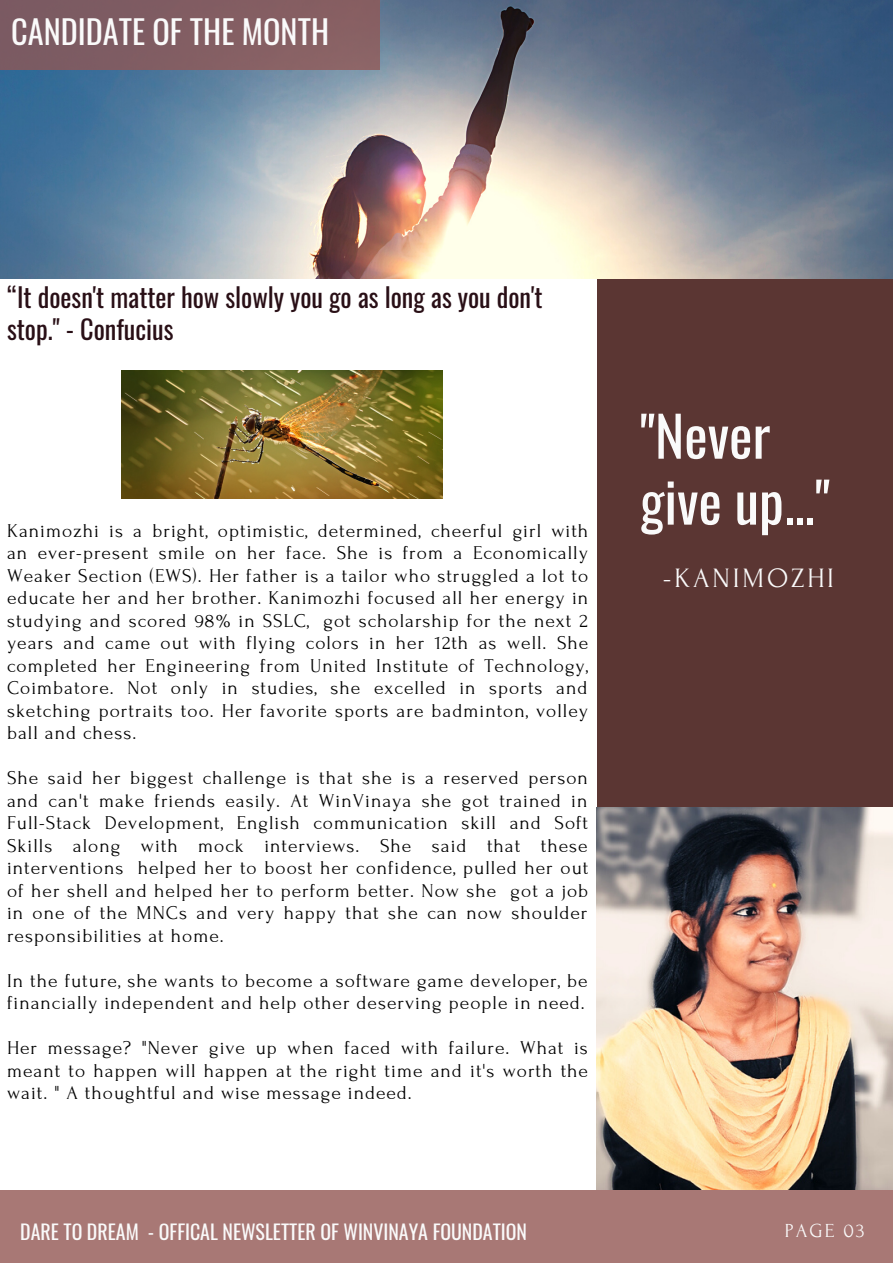
<style>
.page{position:relative;width:893px;height:1264px;background:#fff}
.page>*{position:absolute;margin:0;border:0;box-sizing:border-box;transform-origin:0 0}
.t1{font:55.5px/65.8px "Oswald";color:#fafafa}
.t2{font:32.25px "Oswald";color:#fafafa}
.t3{font:28.05px "Forum";letter-spacing:.1em;color:#fafafa}
.t4{font:26.25px/31.5px "Oswald";color:#290f16}
.t5{font:19.95px "Oswald";color:#fafafa}
.t6{font:19.95px "Forum";letter-spacing:.1em;color:#fafafa}
.t7{font:19.5px/22.5px "Forum";letter-spacing:.05em;color:#000;text-align:justify}
</style>
<div class="page">
<div style="left:596px;top:278px;width:296px;height:544px;background:#5b3633"></div>
<div style="left:0;top:1190px;width:892px;height:72px;background:#a87875"></div>
<img style="left:0;top:0;width:892px;height:279px">
<img style="left:121px;top:370px;width:321px;height:128px">
<img style="left:596px;top:807px;width:296px;height:382px">
<div style="left:0;top:0;width:379px;height:70px;background:#825d63"></div>
<p class="t2" style="left:11px;top:6px;width:319px">CANDIDATE OF THE MONTH</p>
<p class="t4" style="left:7px;top:281px;width:537px">“It doesn't matter how slowly you go as long as you don't stop." - Confucius</p>
<p class="t7" style="left:7px;top:520px;width:582px">Kanimozhi is a bright, optimistic, determined, cheerful girl with an ever-present smile on her face. She is from a Economically Weaker Section (EWS). Her father is a tailor who struggled a lot to educate her and her brother. Kanimozhi focused all her energy in studying and scored 98% in SSLC, got scholarship for the next 2 years and came out with flying colors in her 12th as well. She completed her Engineering from United Institute of Technology, Coimbatore. Not only in studies, she excelled in sports and sketching portraits too. Her favorite sports are badminton, volley ball and chess.</p>
<p class="t7" style="left:7px;top:767px;width:583px">She said her biggest challenge is that she is a reserved person and can't make friends easily. At WinVinaya she got trained in Full-Stack Development, English communication skill and Soft Skills along with mock interviews. She said that these interventions helped her to boost her confidence, pulled her out of her shell and helped her to perform better. Now she got a job in one of the MNCs and very happy that she can now shoulder responsibilities at home.</p>
<p class="t7" style="left:7px;top:969px;width:582px">In the future, she wants to become a software game developer, be financially independent and help other deserving people in need.</p>
<p class="t7" style="left:7px;top:1037px;width:582px">Her message? "Never give up when faced with failure. What is meant to happen will happen at the right time and it's worth the wait. " A thoughtful and wise message indeed.</p>
<p class="t1" style="left:640px;top:400px;width:191px">"Never give up..."</p>
<p class="t3" style="left:663px;top:563px;width:172px">-KANIMOZHI</p>
<p class="t5" style="left:20px;top:1216px;width:508px">DARE TO DREAM - OFFICAL NEWSLETTER OF WINVINAYA FOUNDATION</p>
<p class="t6" style="left:784px;top:1220px;width:81px">PAGE 03</p>
</div>
